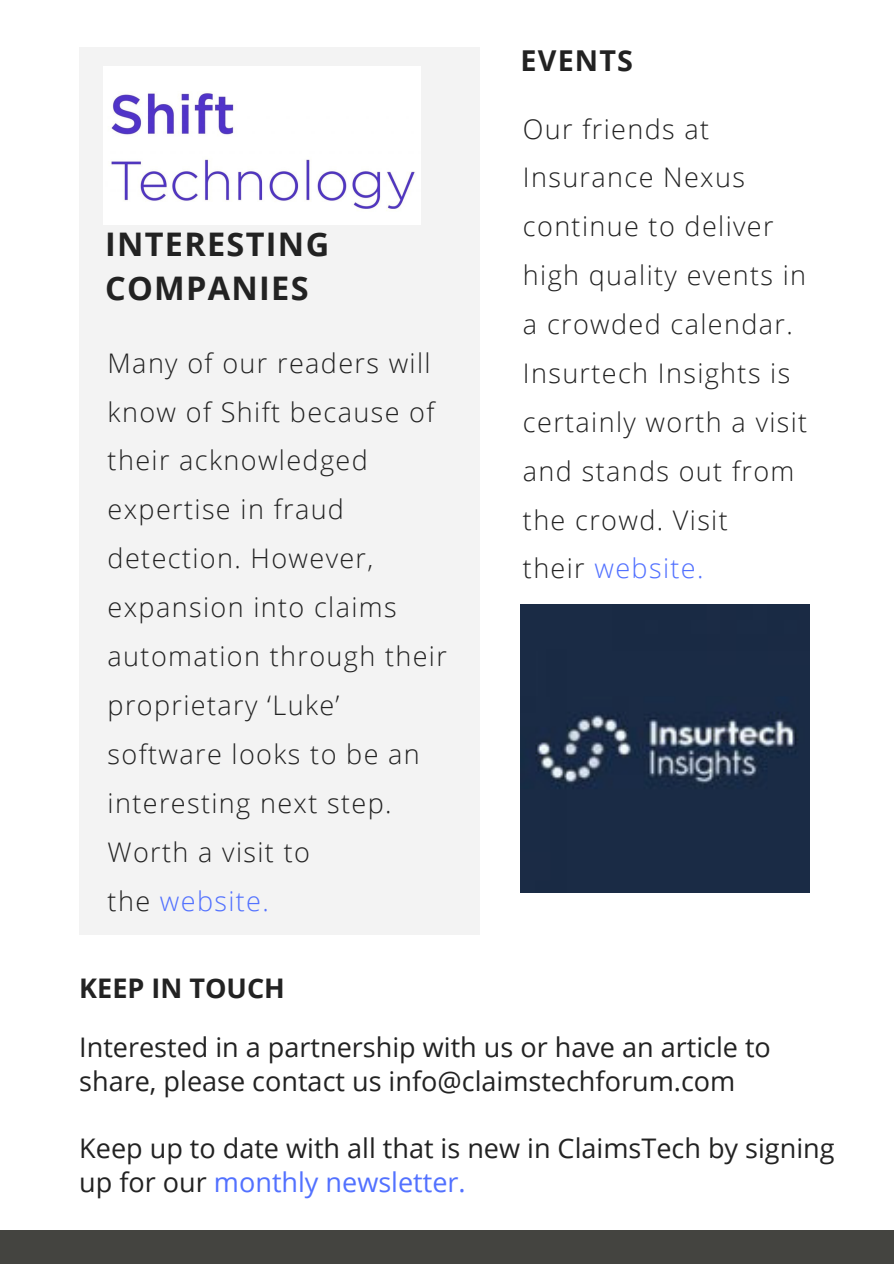
<style>
.page{position:relative;width:894px;height:1264px;background:#fff}
.page>*{position:absolute;margin:0;border:0;box-sizing:border-box;transform-origin:0 0}
.t1{font:700 32.4px/44.1px "Open Sans";letter-spacing:.04em;color:#222}
.t2{font:700 28.8px "Open Sans";letter-spacing:.04em;color:#222}
.t3{font:300 27px/48.9px "Open Sans";letter-spacing:.05em;color:#222}
.t4{font:27px/33.9px "Open Sans";color:#222}
.t5{font:700 27px "Open Sans";color:#222}
.s1{color:#5271ff}
</style>
<div class="page">
<div style="left:79px;top:47px;width:400px;height:887px;background:#f3f3f3"></div>
<div style="left:0;top:1230px;width:893px;height:33px;background:#444440"></div>
<img style="left:103px;top:66px;width:317px;height:158px">
<img style="left:520px;top:604px;width:288px;height:288px">
<p class="t1" style="left:105px;top:221px;width:226px">INTERESTING<br>COMPANIES</p>
<p class="t3" style="left:108px;top:338px;width:341px">Many of our readers will know of Shift because of their acknowledged expertise in fraud detection. However, expansion into claims automation through their proprietary ‘Luke’ software looks to be an interesting next step.<br>Worth a visit to<br>the <span class="s1">website.</span></p>
<p class="t2" style="left:520px;top:40px;width:114px">EVENTS</p>
<p class="t3" style="left:523px;top:104px;width:286px">Our friends at<br>Insurance Nexus continue to deliver high quality events in a crowded calendar.<br>Insurtech Insights is certainly worth a visit and stands out from the crowd. Visit<br>their <span class="s1">website.</span></p>
<p class="t5" style="left:79px;top:969px;width:207px">KEEP IN TOUCH</p>
<p class="t4" style="left:79px;top:1029px;width:693px">Interested in a partnership with us or have an article to share, please contact us info@claimstechforum.com</p>
<p class="t4" style="left:79px;top:1130px;width:756px">Keep up to date with all that is new in ClaimsTech by signing up for our <span class="s1">monthly newsletter.</span></p>
</div>
